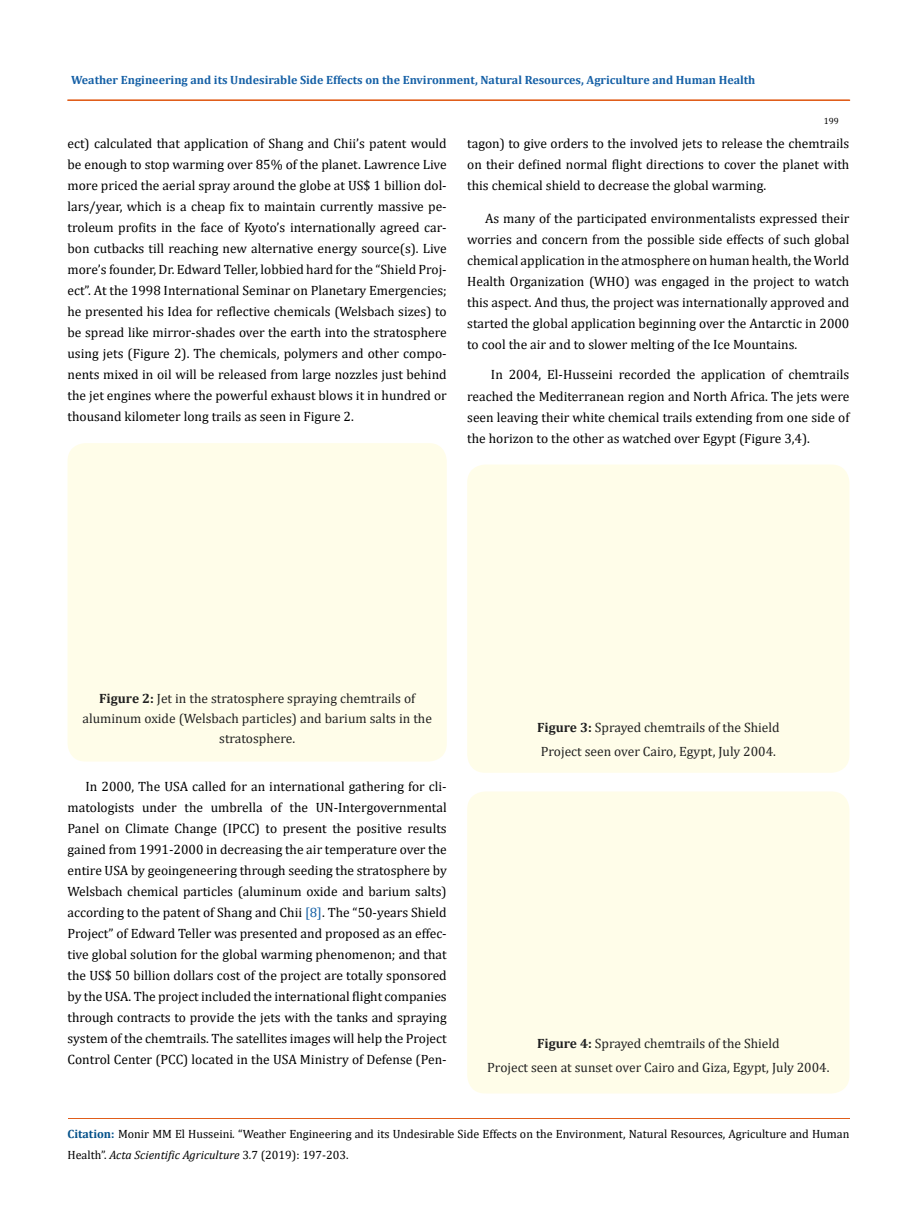
<style>
.page{position:relative;width:917px;height:1224px;background:#fff}
.page>*{position:absolute;margin:0;border:0;box-sizing:border-box;transform-origin:0 0}
.t1{font:13.5px/21px "Cambria";color:#000;text-align:justify}
.t2{font:13.5px/20.2px "Cambria";color:#212121;text-align:center}
.t3{font:12px/21px "Cambria";color:#000}
.t4{font:700 12px "Cambria";color:#1560a6}
.t5{font:9px "Cambria";color:#000}
.s1{font-weight:700}
.s2{color:#1560a6}
.s3{font-weight:700;color:#035089}
.s4{font-style:italic}
</style>
<div class="page">
<div style="left:68px;top:443px;width:379px;height:319px;background:#fffde9;border-radius:18px"></div>
<div style="left:467px;top:465px;width:382px;height:308px;background:#fffde9;border-radius:18px"></div>
<div style="left:467px;top:791px;width:382px;height:303px;background:#fffde9;border-radius:18px"></div>
<hr style="left:68px;top:1118px;width:781px;height:1px;background:#e05d1a">
<div style="left:68px;top:100px;width:781px;height:1px;border:1px solid #e05d1a"></div>
<p class="t4" style="left:71px;top:71px;width:685px">Weather Engineering and its Undesirable Side Effects on the Environment, Natural Resources, Agriculture and Human Health</p>
<p class="t5" style="left:823px;top:116px;width:16px">199</p>
<p class="t1" style="left:68px;top:133px;width:381px">ect) calculated that application of Shang and Chii’s patent would be enough to stop warming over 85% of the planet. Lawrence Live more priced the aerial spray around the globe at US$ 1 billion dol&shy;lars/year, which is a cheap fix to maintain currently massive pe&shy;troleum profits in the face of Kyoto’s internationally agreed car&shy;bon cutbacks till reaching new alternative energy source(s). Live more’s founder, Dr. Edward Teller, lobbied hard for the “Shield Proj&shy;ect”. At the 1998 International Seminar on Planetary Emergencies; he presented his Idea for reflective chemicals (Welsbach sizes) to be spread like mirror-shades over the earth into the stratosphere using jets (Figure 2). The chemicals, polymers and other compo&shy;nents mixed in oil will be released from large nozzles just behind the jet engines where the powerful exhaust blows it in hundred or thousand kilometer long trails as seen in Figure 2.</p>
<p class="t1" style="left:467px;top:133px;width:384px">tagon) to give orders to the involved jets to release the chemtrails on their defined normal flight directions to cover the planet with this chemical shield to decrease the global warming.</p>
<p class="t1" style="left:467px;top:208px;width:384px;text-indent:18px">As many of the participated environmentalists expressed their worries and concern from the possible side effects of such global chemical application in the atmosphere on human health, the World Health Organization (WHO) was engaged in the project to watch this aspect. And thus, the project was internationally approved and started the global application beginning over the Antarctic in 2000 to cool the air and to slower melting of the Ice Mountains.</p>
<p class="t1" style="left:467px;top:364px;width:384px;text-indent:24px">In 2004, El-Husseini recorded the application of chemtrails reached the Mediterranean region and North Africa. The jets were seen leaving their white chemical trails extending from one side of the horizon to the other as watched over Egypt (Figure 3,4).</p>
<p class="t2" style="left:82px;top:688px;width:351px"><span class="s1">Figure 2:</span> Jet in the stratosphere spraying chemtrails of aluminum oxide (Welsbach particles) and barium salts in the stratosphere.</p>
<p class="t1" style="left:68px;top:776px;width:381px;text-indent:18px">In 2000, The USA called for an international gathering for cli&shy;matologists under the umbrella of the UN-Intergovernmental Panel on Climate Change (IPCC) to present the positive results gained from 1991-2000 in decreasing the air temperature over the entire USA by geoingeneering through seeding the stratosphere by Welsbach chemical particles (aluminum oxide and barium salts) according to the patent of Shang and Chii <span class="s2">[8]</span>. The “50-years Shield Project” of Edward Teller was presented and proposed as an effec&shy;tive global solution for the global warming phenomenon; and that the US$ 50 billion dollars cost of the project are totally sponsored by the USA. The project included the international flight companies through contracts to provide the jets with the tanks and spraying system of the chemtrails. The satellites images will help the Project Control Center (PCC) located in the USA Ministry of Defense (Pen-</p>
<p class="t2" style="left:537px;top:715px;width:244px;line-height:24px;text-align:left"><span class="s1">Figure 3:</span> Sprayed chemtrails of the Shield<br>Project seen over Cairo, Egypt, July 2004.</p>
<p class="t2" style="left:487px;top:1031px;width:344px;line-height:24px"><span class="s1">Figure 4:</span> Sprayed chemtrails of the Shield<br>Project seen at sunset over Cairo and Giza, Egypt, July 2004.</p>
<p class="t3" style="left:67px;top:1123px;width:783px"><span class="s3">Citation:</span> Monir MM El Husseini<span class="s4">.</span> “Weather Engineering and its Undesirable Side Effects on the Environment, Natural Resources, Agriculture and Human<br>Health”. <span class="s4">Acta Scientific Agriculture</span> 3.7 (2019): 197-203.</p>
</div>
